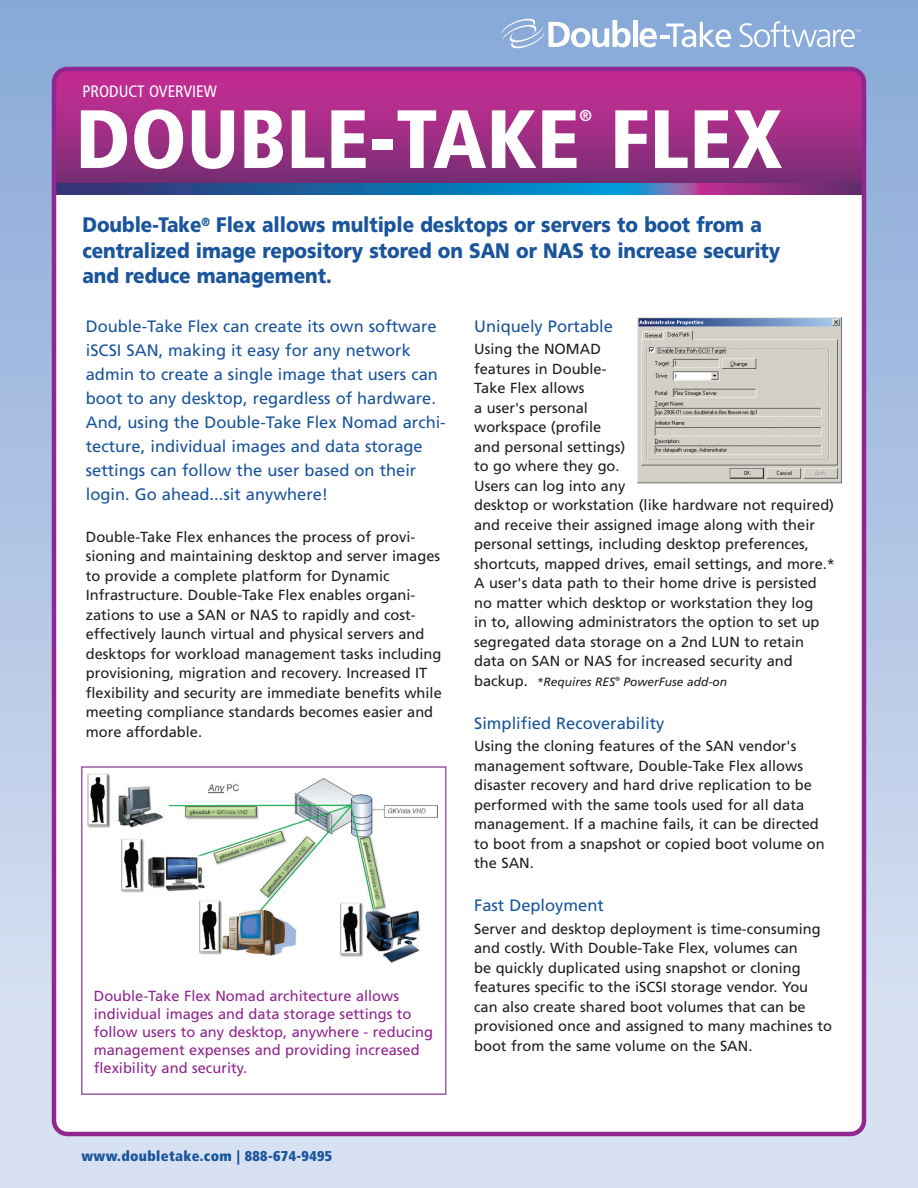
<style>
.page{position:relative;width:918px;height:1188px;background:#fff}
.page>*{position:absolute;margin:0;border:0;box-sizing:border-box;transform-origin:0 0}
.t1{font:900 condensed 82.5px "Frutiger LT Std";color:#fff}
.t2{font:900 21px/25.5px "Frutiger LT Std";letter-spacing:-.005em;color:#1a559c;scale:.9 1}
.bodyheader{font:16.5px/24px "Frutiger LT Std";color:#1a559c}
.t3{font:condensed 16.5px "Frutiger LT Std";color:#fff}
.t4{font:900 condensed 15.75px "Frutiger LT Std";color:#fff}
.body_copy{font:14.7px/19.5px "Frutiger LT Std";color:#231f20}
.t5{font:14.7px/18px "Frutiger LT Std";color:#90268f}
.t6{font:900 condensed 14.25px "Frutiger LT Std";letter-spacing:.025em;color:#1a559c}
.body_copy-2{font:italic 12px "Frutiger LT Std";color:#231f20}
.s1{font-style:normal;font-size:14.7px}
</style>
<div class="page">
<div style="left:0;top:0;width:918px;height:1188px;background:linear-gradient(to bottom,#88a8d7,#e0e6f4)"></div>
<div style="left:54px;top:69px;width:810px;height:1065px;background:#fff;border-radius:14px"></div>
<hr style="left:633px;top:20px;width:4px;height:27px;background:#fff">
<svg style="left:640px;top:28px;width:17px;height:19px"></svg>
<hr style="left:660px;top:35px;width:10px;height:4px;background:#fff">
<svg style="left:666px;top:22px;width:65px;height:25px"></svg>
<svg style="left:501px;top:18px;width:130px;height:31px"></svg>
<svg style="left:740px;top:21px;width:121px;height:26px"></svg>
<svg style="left:54px;top:69px;width:810px;height:114px;background:#a22d85"></svg>
<svg style="left:57px;top:183px;width:804px;height:11px;background:#345b9d"></svg>
<div style="left:52px;top:67px;width:814px;height:1069px;border:4px solid #90268f;border-radius:14px"></div>
<img style="left:87px;top:774px;width:351px;height:189px">
<div style="left:81px;top:766px;width:365px;height:329px;border:2px solid #9b5ba5"></div>
<img style="left:637px;top:317px;width:205px;height:167px">
<p class="t3" style="left:83px;top:81px;width:136px">PRODUCT OVERVIEW</p>
<p class="t1" style="left:75px;top:90px;width:709px">DOUBLE-TAKE FLEX</p>
<p class="t4" style="left:580px;top:106px;width:14px">®</p>
<p class="t2" style="left:82px;top:212px;width:777px">Double-Take<sup>®</sup> Flex allows multiple desktops or servers to boot from a centralized image repository stored on SAN or NAS to increase security and reduce management.</p>
<p class="bodyheader" style="left:86px;top:314px;width:362px">Double-Take Flex can create its own software iSCSI SAN, making it easy for any network admin to create a single image that users can boot to any desktop, regardless of hardware.<br>And, using the Double-Take Flex Nomad archi&shy;tecture, individual images and data storage settings can follow the user based on their login. Go ahead...sit anywhere!</p>
<p class="body_copy" style="left:86px;top:527px;width:358px">Double-Take Flex enhances the process of provi&shy;sioning and maintaining desktop and server images to provide a complete platform for Dynamic Infrastructure. Double-Take Flex enables organi&shy;zations to use a SAN or NAS to rapidly and cost&shy;effectively launch virtual and physical servers and desktops for workload management tasks including provisioning, migration and recovery. Increased IT flexibility and security are immediate benefits while meeting compliance standards becomes easier and more affordable.</p>
<p class="bodyheader" style="left:474px;top:314px;width:140px">Uniquely Portable</p>
<p class="body_copy" style="left:474px;top:340px;width:362px">Using the NOMAD<br>features in Double-<br>Take Flex allows<br>a user's personal<br>workspace (profile<br>and personal settings)<br>to go where they go.<br>Users can log into any<br>desktop or workstation (like hardware not required) and receive their assigned image along with their personal settings, including desktop preferences, shortcuts, mapped drives, email settings, and more.* A user's data path to their home drive is persisted no matter which desktop or workstation they log<br>in to, allowing administrators the option to set up segregated data storage on a 2nd LUN to retain data on SAN or NAS for increased security and</p>
<p class="body_copy-2" style="left:474px;top:675px;width:255px"><span class="s1">backup.</span> *Requires RES<sup>®</sup> PowerFuse add-on</p>
<p class="bodyheader" style="left:474px;top:711px;width:192px">Simplified Recoverability</p>
<p class="body_copy" style="left:474px;top:736px;width:352px">Using the cloning features of the SAN vendor's management software, Double-Take Flex allows disaster recovery and hard drive replication to be performed with the same tools used for all data management. If a machine fails, it can be directed to boot from a snapshot or copied boot volume on the SAN.</p>
<p class="bodyheader" style="left:474px;top:894px;width:131px">Fast Deployment</p>
<p class="body_copy" style="left:474px;top:919px;width:359px">Server and desktop deployment is time-consuming and costly. With Double-Take Flex, volumes can<br>be quickly duplicated using snapshot or cloning features specific to the iSCSI storage vendor. You can also create shared boot volumes that can be provisioned once and assigned to many machines to boot from the same volume on the SAN.</p>
<p class="t5" style="left:94px;top:987px;width:341px">Double-Take Flex Nomad architecture allows individual images and data storage settings to follow users to any desktop, anywhere - reducing management expenses and providing increased flexibility and security.</p>
<p class="t6" style="left:81px;top:1148px;width:252px">www.doubletake.com | 888-674-9495</p>
</div>
